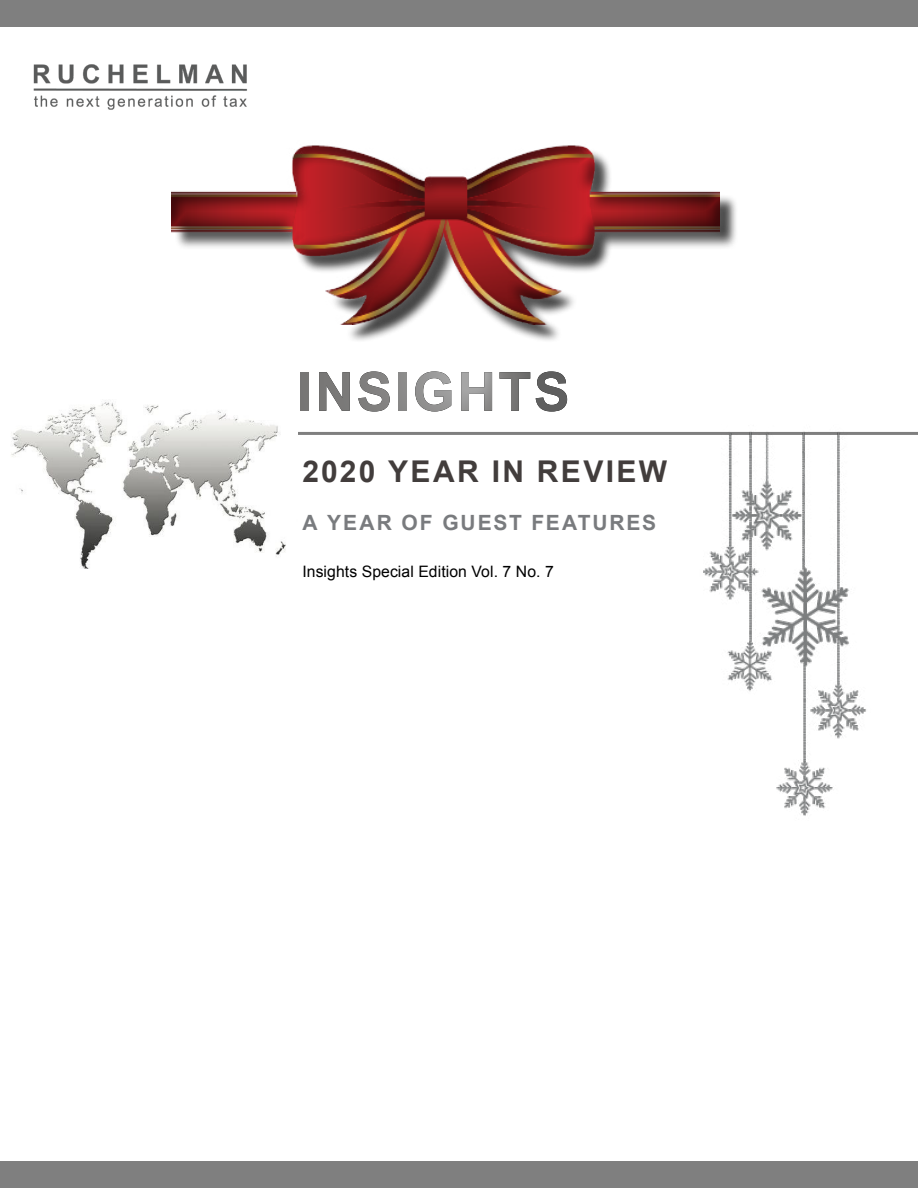
<style>
.page{position:relative;width:918px;height:1188px;background:#fff}
.page>*{position:absolute;margin:0;border:0;box-sizing:border-box;transform-origin:0 0}
.t1{font:700 30px "Arial";letter-spacing:.08em;color:#423d3c}
.t2{font:700 21px "Arial";letter-spacing:.09em;color:#797b7e}
.t3{font:15.75px "Arial";letter-spacing:.005em;color:#000}
</style>
<div class="page">
<div style="left:174px;top:148px;width:564px;height:195px;background:#000;opacity:.75"></div>
<div style="left:159px;top:134px;width:573px;height:203px;background:#fff;opacity:.25"></div>
<div style="left:159px;top:131px;width:573px;height:194px;background:#000;opacity:.5"></div>
<hr style="left:297px;top:432px;width:621px;height:3px;background:#7f7f7f">
<div style="left:0;top:0;width:918px;height:27px;background:#7f7f7f"></div>
<div style="left:0;top:1161px;width:918px;height:27px;background:#7f7f7f"></div>
<img style="left:11px;top:400px;width:275px;height:169px">
<div style="left:301px;top:372px;width:8px;height:39px;background:#777675"></div>
<svg style="left:319px;top:372px;width:31px;height:39px"></svg>
<svg style="left:358px;top:372px;width:32px;height:39px"></svg>
<div style="left:399px;top:372px;width:7px;height:39px;background:#8b8a8a"></div>
<svg style="left:415px;top:372px;width:36px;height:39px"></svg>
<svg style="left:461px;top:372px;width:31px;height:39px"></svg>
<svg style="left:500px;top:372px;width:30px;height:39px"></svg>
<svg style="left:536px;top:372px;width:31px;height:39px"></svg>
<img style="left:33px;top:64px;width:214px;height:46px">
<img style="left:703px;top:431px;width:163px;height:385px">
<h1 class="t1" style="left:302px;top:452px;width:366px">2020 YEAR IN REVIEW</h1>
<h2 class="t2" style="left:302px;top:509px;width:355px">A YEAR OF GUEST FEATURES</h2>
<p class="t3" style="left:302px;top:561px;width:253px">Insights Special Edition Vol. 7 No. 7</p>
</div>
